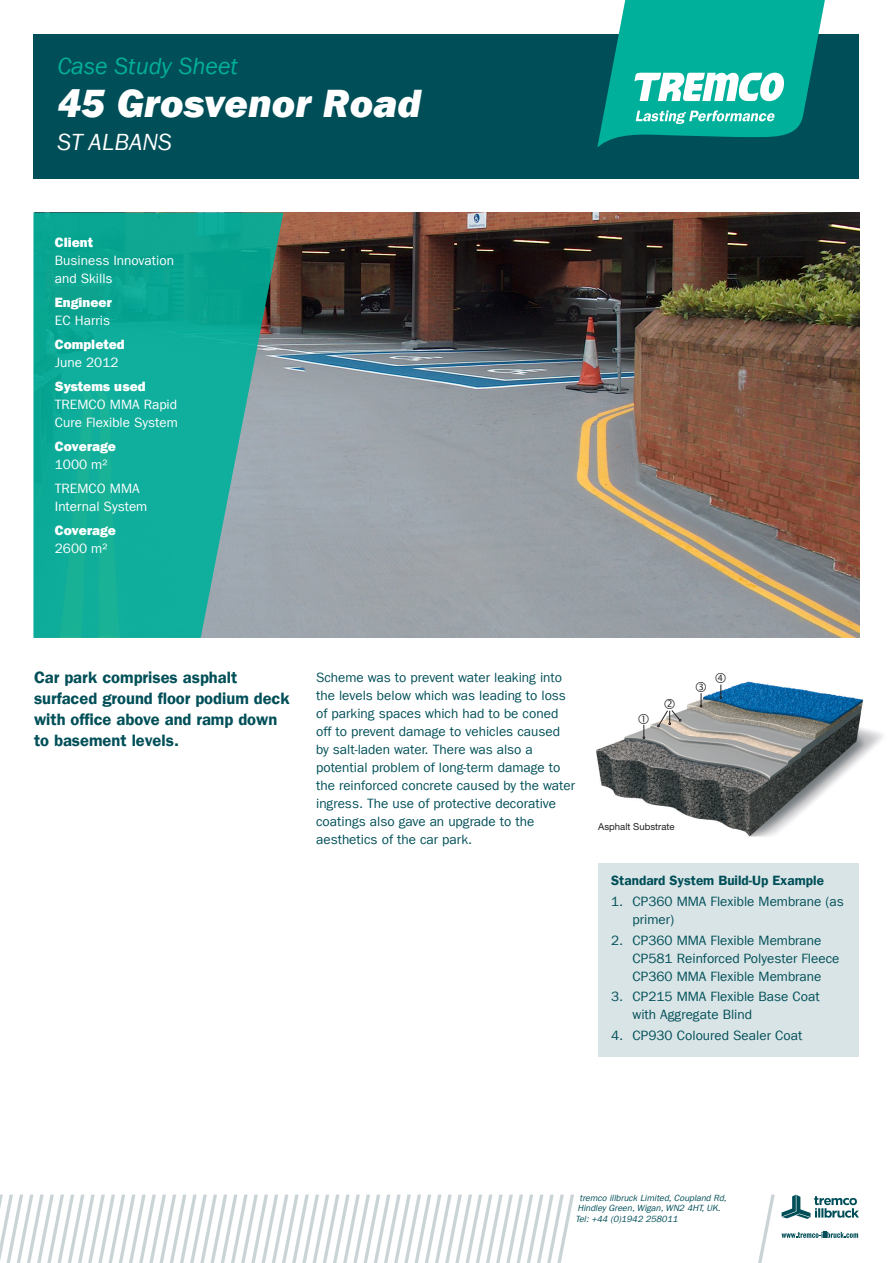
<style>
.page{position:relative;width:893px;height:1263px;background:#fff}
.page>*{position:absolute;margin:0;border:0;box-sizing:border-box;transform-origin:0 0}
.t1{font:italic 800 40.5px "Franklin Gothic LT Com";color:#fff}
.t2{font:italic 24px "Franklin Gothic LT Com";color:#00b09b}
.t3{font:italic 24px "Franklin Gothic LT Com";color:#fff}
.t4{font:16.5px/21px "Franklin Gothic LT Com Dm";color:#004f58}
.t5{font:13.5px/18px "Franklin Gothic LT Com";color:#004f58}
.t6{font:13.5px/18px "Franklin Gothic LT Com";color:#fff}
.t7{font:800 13.5px "Franklin Gothic LT Com";color:#fff}
.t8{font:13.5px "Franklin Gothic LT Com Dm";color:#004f58}
.t9{font:9.6px "Helvetica Neue LT";color:#231f20}
.t10{font:italic 9px/10.5px "Franklin Gothic LT Com";color:#004f58}
</style>
<div class="page">
<img style="left:283px;top:213px;width:576px;height:425px">
<svg style="left:33px;top:213px;width:250px;height:425px;background:#25a99a"></svg>
<div style="left:34px;top:34px;width:825px;height:145px;background:#004f58"></div>
<svg style="left:597px;top:0;width:228px;height:147px"></svg>
<svg style="left:781px;top:1194px;width:78px;height:25px"></svg>
<svg style="left:781px;top:1232px;width:77px;height:6px"></svg>
<svg style="left:758px;top:1194px;width:17px;height:69px"></svg>
<svg style="left:0;top:1194px;width:574px;height:69px"></svg>
<img style="left:596px;top:681px;width:287px;height:156px">
<div style="left:598px;top:863px;width:261px;height:194px;background:#d9e4e6"></div>
<svg style="left:639px;top:713px;width:10px;height:26px"></svg>
<svg style="left:657px;top:699px;width:24px;height:28px"></svg>
<svg style="left:696px;top:682px;width:10px;height:25px"></svg>
<svg style="left:716px;top:681px;width:10px;height:18px"></svg>
<h2 class="t2" style="left:57px;top:53px;width:182px">Case Study Sheet</h2>
<h1 class="t1" style="left:57px;top:80px;width:365px">45 Grosvenor Road</h1>
<h2 class="t3" style="left:57px;top:129px;width:113px">St Albans</h2>
<p class="t7" style="left:55px;top:235px;width:40px">Client</p>
<p class="t6" style="left:55px;top:252px;width:121px">Business Innovation and Skills</p>
<p class="t7" style="left:55px;top:295px;width:58px">Engineer</p>
<p class="t6" style="left:55px;top:312px;width:57px">EC Harris</p>
<p class="t7" style="left:55px;top:337px;width:71px">Completed</p>
<p class="t6" style="left:55px;top:354px;width:65px">June 2012</p>
<p class="t7" style="left:55px;top:379px;width:92px">Systems used</p>
<p class="t6" style="left:55px;top:396px;width:125px">TREMCO MMA Rapid<br>Cure Flexible System</p>
<p class="t7" style="left:55px;top:439px;width:63px">Coverage</p>
<p class="t6" style="left:55px;top:453px;width:86px;line-height:24px">1000 m²<br>TREMCO MMA</p>
<p class="t6" style="left:55px;top:498px;width:94px">Internal System</p>
<p class="t7" style="left:55px;top:523px;width:63px">Coverage</p>
<p class="t6" style="left:55px;top:540px;width:54px">2600 m²</p>
<p class="t4" style="left:34px;top:667px;width:257px">Car park comprises asphalt surfaced ground floor podium deck with office above and ramp down to basement levels.</p>
<p class="t5" style="left:316px;top:668px;width:260px">Scheme was to prevent water leaking into the levels below which was leading to loss of parking spaces which had to be coned off to prevent damage to vehicles caused by salt-laden water. There was also a potential problem of long-term damage to the reinforced concrete caused by the water ingress. The use of protective decorative coatings also gave an upgrade to the aesthetics of the car park.</p>
<p class="t9" style="left:598px;top:820px;width:78px">Asphalt Substrate</p>
<p class="t8" style="left:611px;top:873px;width:214px">Standard System Build-Up Example</p>
<p class="t5" style="left:632px;top:892px;width:213px;text-indent:-21px">1. CP360 MMA Flexible Membrane (as primer)</p>
<p class="t5" style="left:632px;top:931px;width:209px;text-indent:-21px">2. CP360 MMA Flexible Membrane<br>CP581 Reinforced Polyester Fleece<br>CP360 MMA Flexible Membrane</p>
<p class="t5" style="left:632px;top:988px;width:189px;text-indent:-21px">3. CP215 MMA Flexible Base Coat with Aggregate Blind</p>
<p class="t5" style="left:611px;top:1026px;width:193px">4. CP930 Coloured Sealer Coat</p>
<p class="t10" style="left:575px;top:1192px;width:155px;text-indent:4px">tremco illbruck Limited,Coupland Rd,<br>Hindley Green,Wigan,WN2 4HT,UK.<br>Tel: +44 (0)1942 258011</p>
</div>
